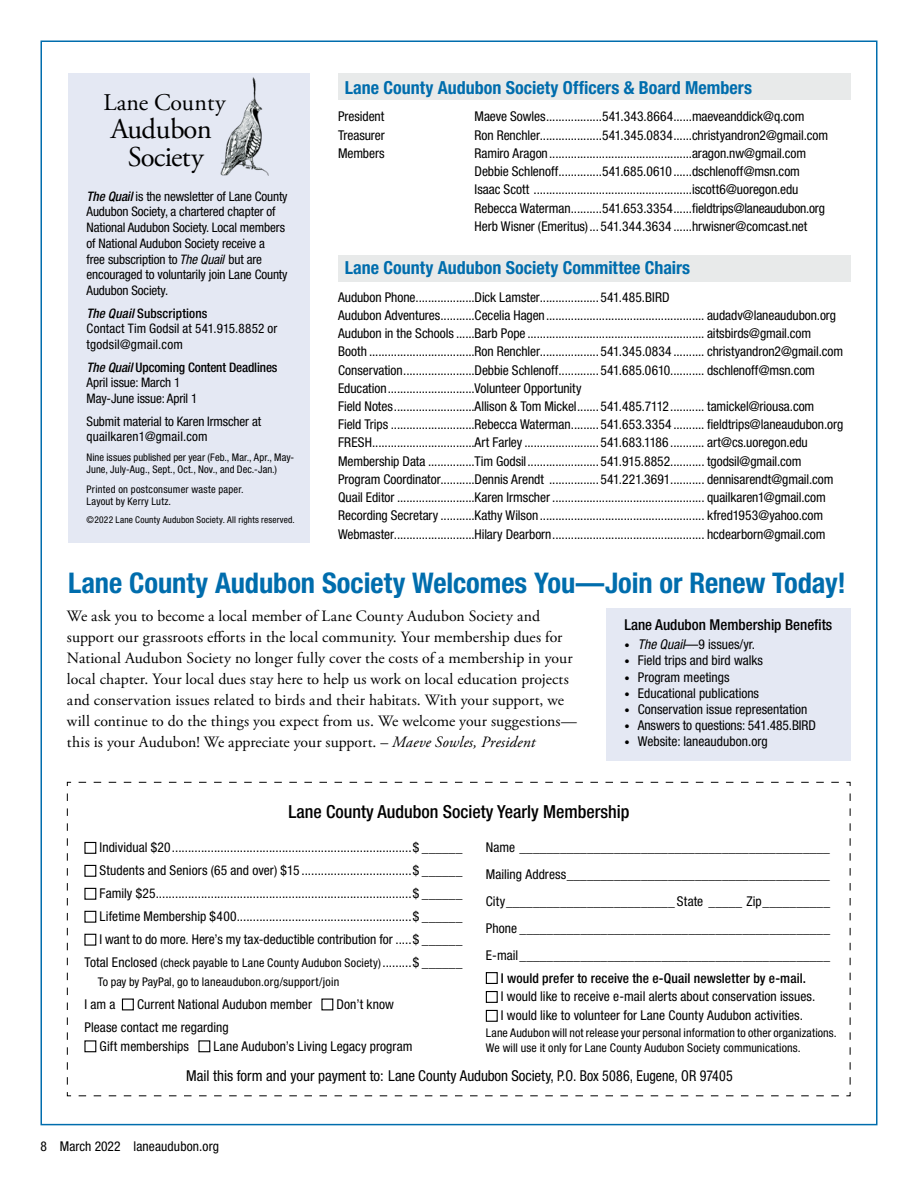
<style>
.page{position:relative;width:918px;height:1188px;background:#fff}
.page>*{position:absolute;margin:0;border:0;box-sizing:border-box;transform-origin:0 0}
.t1{font:28.65px/28.7px "Adobe Garamond Pro";letter-spacing:-.025em;color:#000;text-align:center}
.t2{font:700 condensed 28.5px "Helvetica Neue LT Std";letter-spacing:-.005em;color:#006dad}
.t3{font:23.85px "Adobe Garamond Pro";color:#000}
.t4{font:700 condensed 18px "Helvetica Neue LT Std";color:#006dad}
.t5{font:500 condensed 18px "Helvetica Neue LT Std";color:#000}
.t6{font:15.75px/21px "Adobe Garamond Pro";color:#000}
.t7{font:condensed 15px "Helvetica Neue LT Std";color:#000}
.t8{font:500 condensed 15px "Helvetica Neue LT Std";color:#000}
.t9{font:condensed 13.5px/18.3px "Helvetica Neue LT Std";color:#000}
.t10{font:500 condensed 13.5px "Helvetica Neue LT Std";letter-spacing:.01em;color:#000}
.t11{font:condensed 13.2px/15.8px "Helvetica Neue LT Std";letter-spacing:-.01em;color:#000}
.t12{font:condensed 13.2px/15.8px "Helvetica Neue LT Std";letter-spacing:.01em;color:#000}
.t13{font:condensed 12px/18.9px "Helvetica Neue LT Std";letter-spacing:.01em;color:#000}
.t14{font:condensed 10.5px/12.6px "Helvetica Neue LT Std";letter-spacing:.01em;color:#000}
.t15{font:condensed 9.3px "Helvetica Neue LT Std";letter-spacing:.02em;color:#000}
.s1{font-weight:500;font-style:italic}
.s2{font-style:italic}
.s3{font-weight:500}
.s4{font-size:10.5px}
.s5{font-size:13.5px}
</style>
<div class="page">
<svg style="left:67px;top:782px;width:784px;height:315px"></svg>
<div style="left:84px;top:842px;width:12px;height:12px;border:1px solid #000"></div>
<div style="left:84px;top:865px;width:12px;height:12px;border:1px solid #000"></div>
<div style="left:84px;top:888px;width:12px;height:12px;border:1px solid #000"></div>
<div style="left:84px;top:911px;width:12px;height:12px;border:1px solid #000"></div>
<div style="left:84px;top:934px;width:12px;height:12px;border:1px solid #000"></div>
<div style="left:122px;top:999px;width:12px;height:11px;border:1px solid #000"></div>
<div style="left:321px;top:999px;width:12px;height:11px;border:1px solid #000"></div>
<div style="left:84px;top:1040px;width:12px;height:12px;border:1px solid #000"></div>
<div style="left:198px;top:1040px;width:12px;height:12px;border:1px solid #000"></div>
<div style="left:607px;top:608px;width:244px;height:153px;background:#e4e8f3"></div>
<div style="left:68px;top:73px;width:242px;height:470px;background:#e4e8f3"></div>
<div style="left:486px;top:972px;width:12px;height:12px;border:1px solid #000"></div>
<div style="left:486px;top:991px;width:12px;height:12px;border:1px solid #000"></div>
<div style="left:486px;top:1010px;width:12px;height:12px;border:1px solid #000"></div>
<img style="left:220px;top:77px;width:49px;height:99px">
<div style="left:338px;top:73px;width:513px;height:27px;background:#e8eaea"></div>
<div style="left:338px;top:255px;width:513px;height:27px;background:#e8eaea"></div>
<h3 class="t3" style="left:104px;top:88px;width:124px">Lane County</h3>
<h1 class="t1" style="left:111px;top:115px;width:103px">Audubon<br>Society</h1>
<p class="t11" style="left:87px;top:188px;width:203px"><span class="s1">The Quail</span> is the newsletter of Lane County Audubon Society, a chartered chapter of National Audubon Society. Local members of National Audubon Society receive a<br>free subscription to <span class="s2">The Quail</span> but are encouraged to voluntarily join Lane County Audubon Society.</p>
<p class="t12" style="left:87px;top:305px;width:192px"><span class="s1">The Quail</span> <span class="s3">Subscriptions<br></span>Contact Tim Godsil at 541.915.8852 or tgodsil@gmail.com</p>
<p class="t11" style="left:87px;top:359px;width:192px"><span class="s1">The Quail</span> <span class="s3">Upcoming Content Deadlines<br></span>April issue: March 1<br>May-June issue: April 1</p>
<p class="t11" style="left:87px;top:413px;width:176px">Submit material to Karen Irmscher at quailkaren1@gmail.com</p>
<p class="t14" style="left:87px;top:451px;width:209px">Nine issues published per year (Feb., Mar., Apr., May-<br>June, July-Aug., Sept., Oct., Nov., and Dec.-Jan.)</p>
<p class="t14" style="left:87px;top:483px;width:159px">Printed on postconsumer waste paper.<br>Layout by Kerry Lutz.</p>
<p class="t15" style="left:87px;top:515px;width:210px">©2022 Lane County Audubon Society. All rights reserved.</p>
<h3 class="t4" style="left:345px;top:76px;width:409px">Lane County Audubon Society Officers &amp; Board Members</h3>
<p class="t9" style="left:338px;top:107px;width:48px">President</p>
<p class="t9" style="left:475px;top:107px;width:332px">Maeve Sowles..................541.343.8664......maeveanddick@q.com</p>
<p class="t9" style="left:338px;top:126px;width:48px">Treasurer</p>
<p class="t9" style="left:475px;top:126px;width:355px">Ron Renchler....................541.345.0834......christyandron2@gmail.com</p>
<p class="t9" style="left:338px;top:144px;width:48px">Members</p>
<p class="t9" style="left:475px;top:144px;width:352px">Ramiro Aragon..............................................aragon.nw@gmail.com Debbie Schlenoff..............541.685.0610......dschlenoff@msn.com Isaac Scott ...................................................iscott6@uoregon.edu Rebecca Waterman..........541.653.3354......fieldtrips@laneaudubon.org Herb Wisner (Emeritus)...541.344.3634 ......hrwisner@comcast.net</p>
<h3 class="t4" style="left:345px;top:257px;width:347px">Lane County Audubon Society Committee Chairs</h3>
<p class="t9" style="left:338px;top:288px;width:507px">Audubon Phone...................Dick Lamster...................541.485.BIRD<br>Audubon Adventures...........Cecelia Hagen................................................... audadv@laneaudubon.org Audubon in the Schools ......Barb Pope ......................................................... aitsbirds@gmail.com Booth ..................................Ron Renchler...................541.345.0834 .......... christyandron2@gmail.com Conservation.......................Debbie Schlenoff.............541.685.0610........... dschlenoff@msn.com Education............................Volunteer Opportunity<br>Field Notes..........................Allison &amp; Tom Mickel.......541.485.7112........... tamickel@riousa.com<br>Field Trips ...........................Rebecca Waterman.........541.653.3354 .......... fieldtrips@laneaudubon.org FRESH.................................Art Farley ........................541.683.1186........... art@cs.uoregon.edu Membership Data ...............Tim Godsil.......................541.915.8852........... tgodsil@gmail.com Program Coordinator...........Dennis Arendt ................541.221.3691........... dennisarendt@gmail.com Quail Editor .........................Karen Irmscher ................................................. quailkaren1@gmail.com Recording Secretary ...........Kathy Wilson ..................................................... kfred1953@yahoo.com Webmaster..........................Hilary Dearborn................................................. hcdearborn@gmail.com</p>
<h2 class="t2" style="left:68px;top:565px;width:779px">Lane County Audubon Society Welcomes You—Join or Renew Today!</h2>
<p class="t8" style="left:624px;top:616px;width:209px">Lane Audubon Membership Benefits</p>
<p class="t9" style="left:624px;top:635px;width:132px"><span class="s4">•</span> <span class="s2">The Quail</span>—9 issues/yr.</p>
<p class="t9" style="left:624px;top:651px;width:140px"><span class="s4">•</span> Field trips and bird walks</p>
<p class="t9" style="left:624px;top:668px;width:107px"><span class="s4">•</span> Program meetings</p>
<p class="t9" style="left:624px;top:684px;width:136px"><span class="s4">•</span> Educational publications</p>
<p class="t9" style="left:624px;top:700px;width:185px"><span class="s4">•</span> Conservation issue representation</p>
<p class="t9" style="left:624px;top:716px;width:193px"><span class="s4">•</span> Answers to questions: 541.485.BIRD</p>
<p class="t9" style="left:624px;top:732px;width:145px"><span class="s4">•</span> Website: laneaudubon.org</p>
<p class="t6" style="left:67px;top:606px;width:511px">We ask you to become a local member of Lane County Audubon Society and support our grassroots efforts in the local community. Your membership dues for National Audubon Society no longer fully cover the costs of a membership in your local chapter. Your local dues stay here to help us work on local education projects and conservation issues related to birds and their habitats. With your support, we will continue to do the things you expect from us. We welcome your suggestions— this is your Audubon! We appreciate your support. – <span class="s2">Maeve Sowles, President</span></p>
<h3 class="t5" style="left:289px;top:801px;width:342px">Lane County Audubon Society Yearly Membership</h3>
<p class="t9" style="left:486px;top:833px;width:346px;line-height:27px;text-align:justify">Name ______________________________________________ Mailing Address_______________________________________ City_________________________ State _____ Zip__________ Phone ______________________________________________ E-mail______________________________________________</p>
<p class="t10" style="left:501px;top:970px;width:307px">I would prefer to receive the e-Quail newsletter by e-mail.</p>
<p class="t9" style="left:501px;top:987px;width:316px;line-height:18.9px">I would like to receive e-mail alerts about conservation issues.<br>I would like to volunteer for Lane County Audubon activities.</p>
<p class="t13" style="left:486px;top:1026px;width:353px;line-height:14.4px">Lane Audubon will not release your personal information to other organizations.<br>We will use it only for Lane County Audubon Society communications.</p>
<p class="t9" style="left:100px;top:836px;width:364px;line-height:23px;text-align:justify">Individual $20..........................................................................$ ______ Students and Seniors (65 and over) $15 ..................................$ ______ Family $25...............................................................................$ ______ Lifetime Membership $400......................................................$ ______ I want to do more. Here’s my tax-deductible contribution for .....$ ______</p>
<p class="t13" style="left:98px;top:953px;width:366px;text-indent:-13px"><span class="s5">Total Enclosed</span> (check payable to Lane County Audubon Society) <span class="s5">.........$ ______<br></span>To pay by PayPal, go to laneaudubon.org/support/join</p>
<p class="t9" style="left:84px;top:995px;width:33px">I am a</p>
<p class="t9" style="left:137px;top:995px;width:176px">Current National Audubon member</p>
<p class="t9" style="left:337px;top:995px;width:59px">Don’t know</p>
<p class="t9" style="left:100px;top:1018px;width:131px;line-height:18.9px;text-indent:-15px">Please contact me regarding<br>Gift memberships</p>
<p class="t9" style="left:214px;top:1037px;width:200px">Lane Audubon’s Living Legacy program</p>
<p class="t7" style="left:186px;top:1067px;width:548px">Mail this form and your payment to: Lane County Audubon Society, P.O. Box 5086, Eugene, OR 97405</p>
<p class="t9" style="left:40px;top:1137px;width:180px">8 March 2022 laneaudubon.org</p>
</div>
